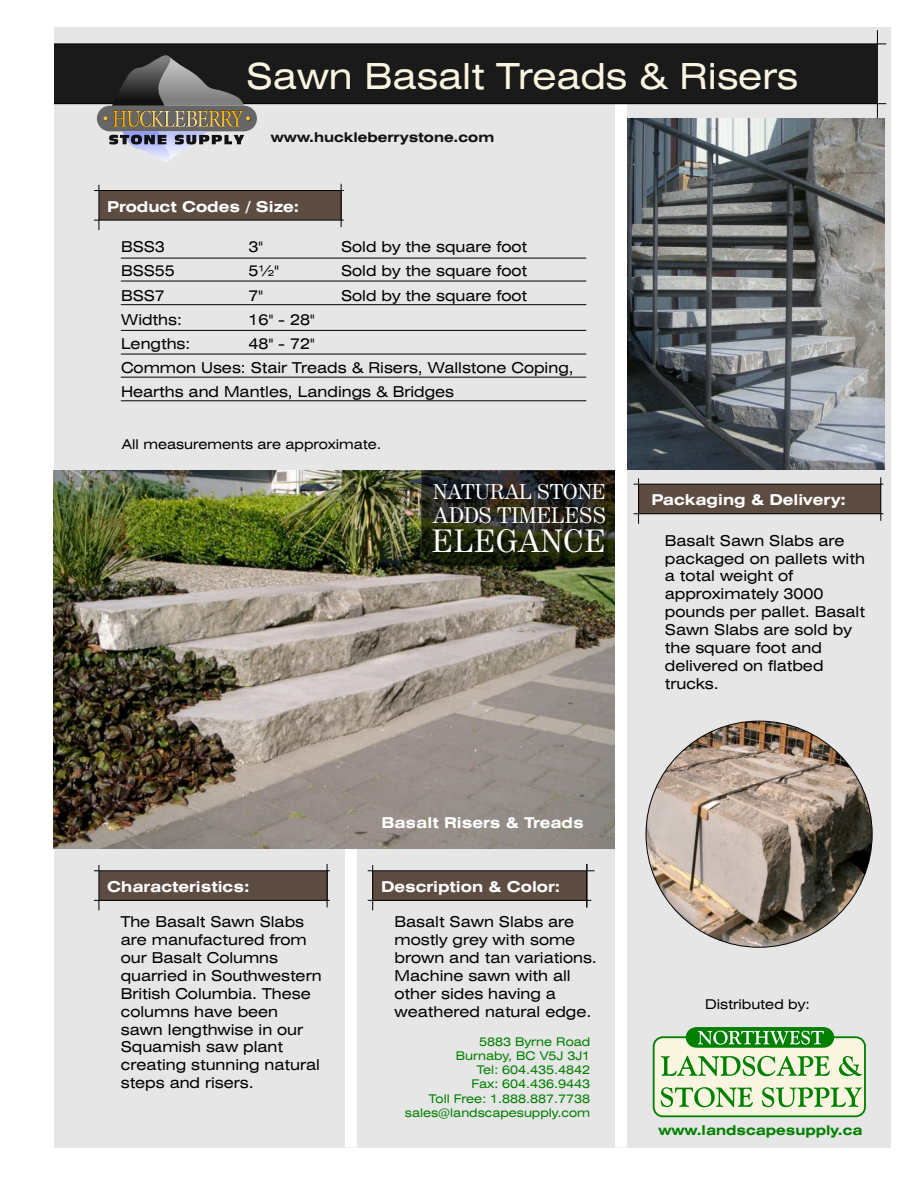
<style>
.page{position:relative;width:918px;height:1188px;background:#fff}
.page>*{position:absolute;margin:0;border:0;box-sizing:border-box;transform-origin:0 0}
.t1{font:expanded 36px "Swiss 721 BT";color:#faf5e0}
.t2{font:32.1px "Century 725 BT";letter-spacing:.03em;color:#fff}
.t3{font:22.35px "Century 725 BT";color:#fff}
.t4{font:21.3px "Century 725 BT";color:#fff}
.t5{font:expanded 15px/17.9px "Swiss 721 BT";color:#000}
.t6{font:700 expanded 15px "Swiss 721 BT";color:#fff}
.t7{font:expanded 13.5px "Swiss 721 BT";color:#000}
.t8{font:700 expanded 13.5px "Swiss 721 BT";color:#121212}
.t9{font:700 expanded 13.5px "Swiss 721 BT";color:#008000}
.t10{font:expanded 12px/14.2px "Swiss 721 BT";color:#008000;text-align:right}
</style>
<div class="page">
<div style="left:54px;top:27px;width:837px;height:1121px;background:#e6e6e6"></div>
<div style="left:345px;top:494px;width:12px;height:654px;background:#fff"></div>
<img style="left:54px;top:470px;width:561px;height:378px">
<img style="left:421px;top:470px;width:194px;height:96px">
<hr style="left:877px;top:30px;width:1px;height:88px;background:#000">
<div style="left:99px;top:191px;width:242px;height:29px;background:#5d4c42"></div>
<hr style="left:94px;top:190px;width:250px;height:1px;background:#000">
<hr style="left:94px;top:220px;width:250px;height:1px;background:#000">
<hr style="left:99px;top:185px;width:1px;height:45px;background:#000">
<hr style="left:341px;top:184px;width:1px;height:43px;background:#000">
<hr style="left:121px;top:258px;width:465px;height:1px;background:#000">
<hr style="left:121px;top:281px;width:465px;height:1px;background:#000">
<hr style="left:121px;top:304px;width:465px;height:1px;background:#000">
<hr style="left:121px;top:330px;width:465px;height:1px;background:#000">
<hr style="left:121px;top:354px;width:465px;height:1px;background:#000">
<hr style="left:121px;top:377px;width:465px;height:1px;background:#000">
<hr style="left:121px;top:401px;width:465px;height:1px;background:#000">
<div style="left:99px;top:871px;width:228px;height:29px;background:#5d4c42"></div>
<hr style="left:94px;top:870px;width:236px;height:1px;background:#000">
<hr style="left:94px;top:900px;width:236px;height:1px;background:#000">
<hr style="left:99px;top:865px;width:1px;height:45px;background:#000">
<hr style="left:327px;top:864px;width:1px;height:43px;background:#000">
<div style="left:373px;top:871px;width:214px;height:29px;background:#5d4c42"></div>
<hr style="left:368px;top:870px;width:226px;height:1px;background:#000">
<hr style="left:368px;top:900px;width:223px;height:1px;background:#000">
<hr style="left:372px;top:865px;width:1px;height:45px;background:#000">
<img style="left:627px;top:119px;width:257px;height:350px">
<div style="left:615px;top:85px;width:12px;height:1063px;background:#fff"></div>
<div style="left:54px;top:44px;width:824px;height:60px;background:#1a1a1a"></div>
<hr style="left:54px;top:44px;width:832px;height:1px;background:#000">
<hr style="left:54px;top:103px;width:832px;height:1px;background:#000">
<div style="left:639px;top:484px;width:242px;height:30px;background:#5d4c42"></div>
<hr style="left:634px;top:484px;width:249px;height:1px;background:#000">
<hr style="left:634px;top:513px;width:249px;height:1px;background:#000">
<hr style="left:638px;top:478px;width:1px;height:46px;background:#000">
<hr style="left:880px;top:477px;width:1px;height:44px;background:#000">
<hr style="left:586px;top:864px;width:1px;height:43px;background:#000">
<img style="left:646px;top:721px;width:226px;height:226px;border-radius:50%">
<div style="left:653px;top:1036px;width:213px;height:81px;background:#faf5e0;border:2px solid #008000;border-radius:9px"></div>
<svg style="left:686px;top:1027px;width:148px;height:21px;background:#3b9c3a"></svg>
<svg style="left:661px;top:1087px;width:92px;height:20px"></svg>
<svg style="left:762px;top:1087px;width:100px;height:20px"></svg>
<svg style="left:661px;top:1056px;width:169px;height:20px"></svg>
<svg style="left:839px;top:1056px;width:23px;height:20px"></svg>
<div style="left:97px;top:106px;width:160px;height:25px;background:#666;border-radius:13px"></div>
<svg style="left:104px;top:55px;width:146px;height:107px"></svg>
<h1 class="t1" style="left:246px;top:61px;width:553px">Sawn Basalt Treads &amp; Risers</h1>
<p class="t8" style="left:271px;top:132px;width:225px">www.huckleberrystone.com</p>
<p class="t6" style="left:107px;top:200px;width:194px">Product Codes / Size:</p>
<p class="t5" style="left:121px;top:239px;width:45px">BSS3</p>
<p class="t5" style="left:249px;top:239px;width:16px">3"</p>
<p class="t5" style="left:341px;top:239px;width:188px">Sold by the square foot</p>
<p class="t5" style="left:121px;top:264px;width:55px">BSS55</p>
<p class="t5" style="left:249px;top:264px;width:32px">5½"</p>
<p class="t5" style="left:341px;top:264px;width:188px">Sold by the square foot</p>
<p class="t5" style="left:121px;top:288px;width:45px">BSS7</p>
<p class="t5" style="left:249px;top:288px;width:16px">7"</p>
<p class="t5" style="left:341px;top:288px;width:188px">Sold by the square foot</p>
<p class="t5" style="left:121px;top:312px;width:62px">Widths:</p>
<p class="t5" style="left:249px;top:312px;width:67px">16" - 28"</p>
<p class="t5" style="left:121px;top:336px;width:71px">Lengths:</p>
<p class="t5" style="left:121px;top:333px;width:454px;line-height:24.2px;text-indent:128px">48" - 72"<br>Common Uses: Stair Treads &amp; Risers, Wallstone Coping,<br>Hearths and Mantles, Landings &amp; Bridges</p>
<p class="t7" style="left:122px;top:439px;width:261px">All measurements are approximate.</p>
<h3 class="t4" style="left:433px;top:483px;width:174px">NATURAL STONE</h3>
<h3 class="t3" style="left:433px;top:506px;width:174px">ADDS TIMELESS</h3>
<h2 class="t2" style="left:432px;top:528px;width:175px">ELEGANCE</h2>
<p class="t6" style="left:651px;top:493px;width:196px">Packaging &amp; Delivery:</p>
<p class="t5" style="left:665px;top:533px;width:202px">Basalt Sawn Slabs are packaged on pallets with a total weight of approximately 3000 pounds per pallet. Basalt<br>Sawn Slabs are sold by the square foot and delivered on flatbed trucks.</p>
<p class="t6" style="left:382px;top:817px;width:204px">Basalt Risers &amp; Treads</p>
<p class="t6" style="left:107px;top:880px;width:144px">Characteristics:</p>
<p class="t6" style="left:381px;top:880px;width:181px">Description &amp; Color:</p>
<p class="t5" style="left:121px;top:915px;width:203px">The Basalt Sawn Slabs are manufactured from our Basalt Columns quarried in Southwestern<br>British Columbia. These columns have been sawn lengthwise in our<br>Squamish saw plant creating stunning natural steps and risers.</p>
<p class="t5" style="left:395px;top:915px;width:204px">Basalt Sawn Slabs are mostly grey with some brown and tan variations.<br>Machine sawn with all other sides having a weathered natural edge.</p>
<p class="t10" style="left:405px;top:1035px;width:187px">5883 Byrne Road<br>Burnaby, BC V5J 3J1<br>Tel: 604.435.4842<br>Fax: 604.436.9443<br>Toll Free: 1.888.887.7738 sales@landscapesupply.com</p>
<p class="t7" style="left:705px;top:998px;width:106px">Distributed by:</p>
<p class="t9" style="left:658px;top:1125px;width:206px">www.landscapesupply.ca</p>
</div>
